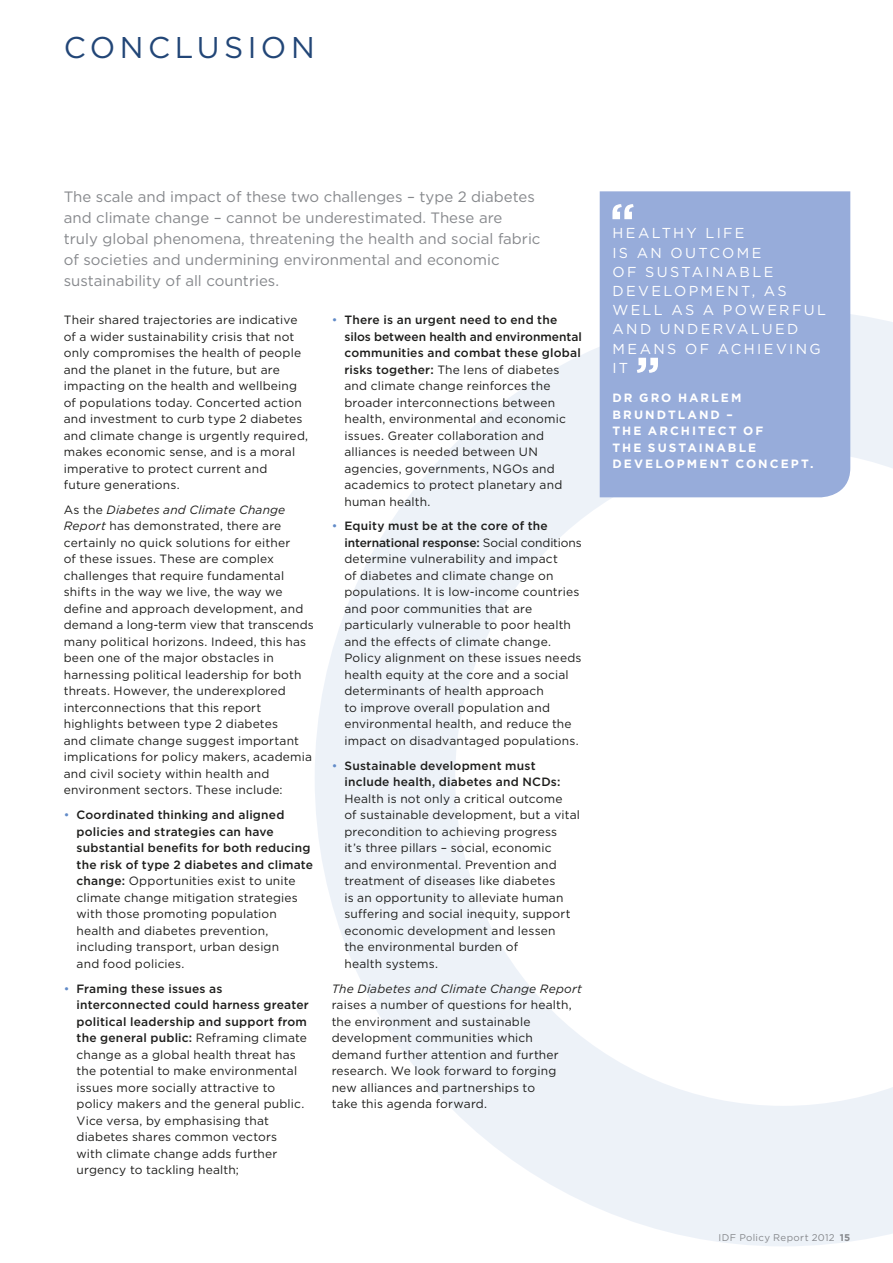
<style>
.page{position:relative;width:893px;height:1263px;background:#fff}
.page>*{position:absolute;margin:0;border:0;box-sizing:border-box;transform-origin:0 0}
.t1{font:30px "Gotham";letter-spacing:.145em;color:#224677}
.t2{font:15px/21px "Gotham";color:#86888c}
.t3{font:14.4px/19.2px "Gotham";letter-spacing:.17em;color:#fff}
.t4{font:12px/16.5px "Gotham";letter-spacing:.015em;color:#1d1d1b}
.t5{font:700 12px/16.5px "Gotham";letter-spacing:.17em;color:#fff}
.t6{font:500 12px/16.5px "Gotham";letter-spacing:.02em;color:#1d1d1b}
.t7{font:italic 12px "Gotham";letter-spacing:.015em;color:#1d1d1b}
.t8{font:9.75px "Gotham";letter-spacing:.035em;color:#86888c}
.s1{font-style:italic}
.s2{color:#628bc8}
.s3{font-weight:500}
.s4{font-weight:400;color:#628bc8}
.s5{font-weight:700}
</style>
<div class="page">
<svg style="left:315px;top:309px;width:578px;height:937px"></svg>
<div style="left:600px;top:191px;width:250px;height:306px;background:#97acda"></div>
<svg style="left:612px;top:204px;width:22px;height:15px"></svg>
<svg style="left:637px;top:358px;width:21px;height:15px"></svg>
<h1 class="t1" style="left:64px;top:28px;width:223px">CON CLUSION</h1>
<p class="t2" style="left:64px;top:186px;width:478px">The scale and impact of these two challenges – type 2 diabetes and climate change – cannot be underestimated. These are<br>truly global phenomena, threatening the health and social fabric of societies and undermining environmental and economic sustainability of all countries.</p>
<p class="t4" style="left:64px;top:311px;width:246px">Their shared trajectories are indicative of a wider sustainability crisis that not only compromises the health of people and the planet in the future, but are impacting on the health and wellbeing of populations today. Concerted action and investment to curb type 2 diabetes and climate change is urgently required, makes economic sense, and is a moral imperative to protect current and<br>future generations.</p>
<p class="t4" style="left:64px;top:501px;width:251px">As the <span class="s1">Diabetes and Climate Change Report</span> has demonstrated, there are certainly no quick solutions for either<br>of these issues. These are complex challenges that require fundamental shifts in the way we live, the way we define and approach development, and demand a long-term view that transcends many political horizons. Indeed, this has been one of the major obstacles in harnessing political leadership for both threats. However, the underexplored interconnections that this report highlights between type 2 diabetes<br>and climate change suggest important implications for policy makers, academia and civil society within health and environment sectors. These include:</p>
<p class="t4" style="left:77px;top:806px;width:238px;text-indent:-13px"><span class="s2">•</span> <span class="s3">Coordinated thinking and aligned policies and strategies can have substantial benefits for both reducing the risk of type 2 diabetes and climate change:</span> Opportunities exist to unite climate change mitigation strategies with those promoting population health and diabetes prevention, including transport, urban design<br>and food policies.</p>
<p class="t4" style="left:77px;top:980px;width:234px;text-indent:-13px"><span class="s2">•</span> <span class="s3">Framing these issues as interconnected could harness greater political leadership and support from the general public:</span> Reframing climate change as a global health threat has the potential to make environmental issues more socially attractive to policy makers and the general public.<br>Vice versa, by emphasising that diabetes shares common vectors<br>with climate change adds further urgency to tackling health;</p>
<p class="t4" style="left:344px;top:311px;width:239px;text-indent:-13px"><span class="s2">•</span> <span class="s3">There is an urgent need to end the silos between health and environmental communities and combat these global risks together:</span> The lens of diabetes and climate change reinforces the broader interconnections between health, environmental and economic issues. Greater collaboration and alliances is needed between UN agencies, governments, N GOs and academics to protect planetary and human health.</p>
<p class="t4" style="left:344px;top:518px;width:239px;text-indent:-13px"><span class="s2">•</span> <span class="s3">Equity must be at the core of the international response:</span> Social conditions determine vulnerability and impact<br>of diabetes and climate change on populations. It is low-income countries and poor communities that are particularly vulnerable to poor health and the effects of climate change.<br>Policy alignment on these issues needs health equity at the core and a social determinants of health approach<br>to improve overall population and environmental health, and reduce the impact on disadvantaged populations.</p>
<p class="t6" style="left:344px;top:757px;width:218px;text-indent:-13px"><span class="s4">•</span> Sustainable development must include health, diabetes and N CDs:</p>
<p class="t4" style="left:344px;top:790px;width:237px">Health is not only a critical outcome<br>of sustainable development, but a vital precondition to achieving progress<br>it’s three pillars – social, economic<br>and environmental. Prevention and treatment of diseases like diabetes<br>is an opportunity to alleviate human suffering and social inequity, support economic development and lessen<br>the environmental burden of<br>health systems.</p>
<p class="t7" style="left:332px;top:980px;width:252px">The Diabetes and Climate Change Report</p>
<p class="t4" style="left:332px;top:996px;width:242px">raises a number of questions for health, the environment and sustainable development communities which demand further attention and further research. We look forward to forging new alliances and partnerships to<br>take this agenda forward.</p>
<p class="t3" style="left:612px;top:223px;width:73px">Healthy</p>
<p class="t3" style="left:706px;top:223px;width:10px">lif</p>
<p class="t3" style="left:612px;top:223px;width:151px;text-indent:122px">e is an outcome of su stai nabl</p>
<p class="t3" style="left:612px;top:262px;width:176px;text-indent:151px">e<br>d ev elopm ent, a s well</p>
<p class="t3" style="left:612px;top:300px;width:180px;text-indent:59px">as a powerful and undervalu</p>
<p class="t3" style="left:775px;top:319px;width:22px">ed</p>
<p class="t3" style="left:612px;top:339px;width:117px">means of achi</p>
<p class="t3" style="left:764px;top:339px;width:56px">evi ng</p>
<p class="t3" style="left:612px;top:358px;width:17px">i t</p>
<p class="t5" style="left:612px;top:389px;width:11px">DR</p>
<p class="t5" style="left:639px;top:389px;width:12px">GRO</p>
<p class="t5" style="left:678px;top:389px;width:65px">H AR LEM</p>
<p class="t5" style="left:612px;top:406px;width:11px">BRU</p>
<p class="t5" style="left:612px;top:406px;width:203px;text-indent:33px">NDTLAND –<br>THE AR CHITECT OF<br>THE SU STAINABLE<br>DEVELO PMENT CO NCEPT.</p>
<p class="t8" style="left:718px;top:1231px;width:133px">IDF Policy Report 2012 <span class="s5">15</span></p>
</div>
